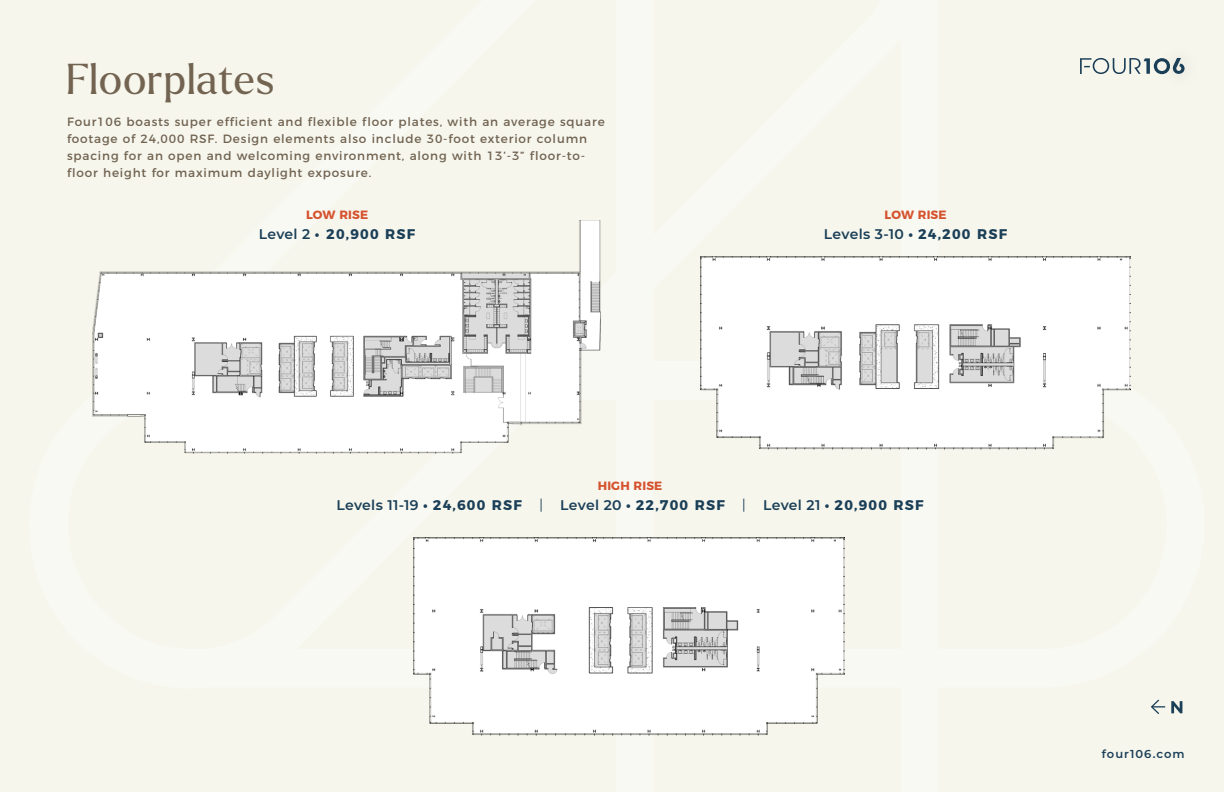
<style>
.page{position:relative;width:1224px;height:792px;background:#f6f6ed}
.page>*{position:absolute;margin:0;border:0;box-sizing:border-box;transform-origin:0 0}
.t1{font:42px "Larken";letter-spacing:.02em;color:#736452}
.Dapper_-_Subhead{font:700 14px "Montserrat";letter-spacing:.085em;color:#1b3f57}
.Dapper_-_Subhead-2{font:600 14px "Montserrat";letter-spacing:.025em;color:#1b3f57}
.Dapper_-_Body_Copy_01{font:12px/17px "Montserrat";letter-spacing:.07em;color:#706250}
.Dapper_-_Subhead-3{font:700 12px "Montserrat";letter-spacing:.01em;color:#d5532f}
.Dapper_-_Body_Copy_01-2{font:600 11.5px "Montserrat";letter-spacing:.09em;color:#1b3f57}
.s1{font-weight:600}
.s2{font-weight:700}
.s3{font-weight:300}
</style>
<div class="page">
<img style="left:92px;top:220px;width:509px;height:234px">
<img style="left:700px;top:256px;width:431px;height:194px">
<img style="left:414px;top:537px;width:430px;height:198px">
<svg style="left:1150px;top:699px;width:15px;height:15px"></svg>
<svg style="left:1171px;top:701px;width:11px;height:12px"></svg>
<svg style="left:1080px;top:58px;width:105px;height:16px"></svg>
<p class="t1" style="left:66px;top:51px;width:210px">Floorplates</p>
<p class="Dapper_-_Body_Copy_01" style="left:67px;top:112px;width:539px">Four106 boasts super efficient and flexible floor plates, with an average square footage of 24,000 RSF. Design elements also include 30-foot exterior column spacing for an open and welcoming environment, along with 13’-3” floor-to&shy;floor height for maximum daylight exposure.</p>
<p class="Dapper_-_Subhead-3" style="left:306px;top:205px;width:64px">LOW RISE</p>
<p class="Dapper_-_Subhead" style="left:259px;top:222px;width:158px"><span class="s1">Level 2</span> • 20,900 RSF</p>
<p class="Dapper_-_Subhead-3" style="left:885px;top:205px;width:64px">LOW RISE</p>
<p class="Dapper_-_Subhead-2" style="left:824px;top:224px;width:185px">Levels 3-10 <span class="s2">• 24,200 RSF</span></p>
<p class="Dapper_-_Subhead-3" style="left:598px;top:475px;width:66px">HIGH RISE</p>
<p class="Dapper_-_Subhead" style="left:336px;top:493px;width:589px"><span class="s1">Levels 11-19</span> • 24,600 RSF <span class="s3">|</span> <span class="s1">Level 20</span> • 22,700 RSF <span class="s3">|</span> <span class="s1">Level 21</span> • 20,900 RSF</p>
<p class="Dapper_-_Body_Copy_01-2" style="left:1102px;top:746px;width:84px">four106.com</p>
</div>
